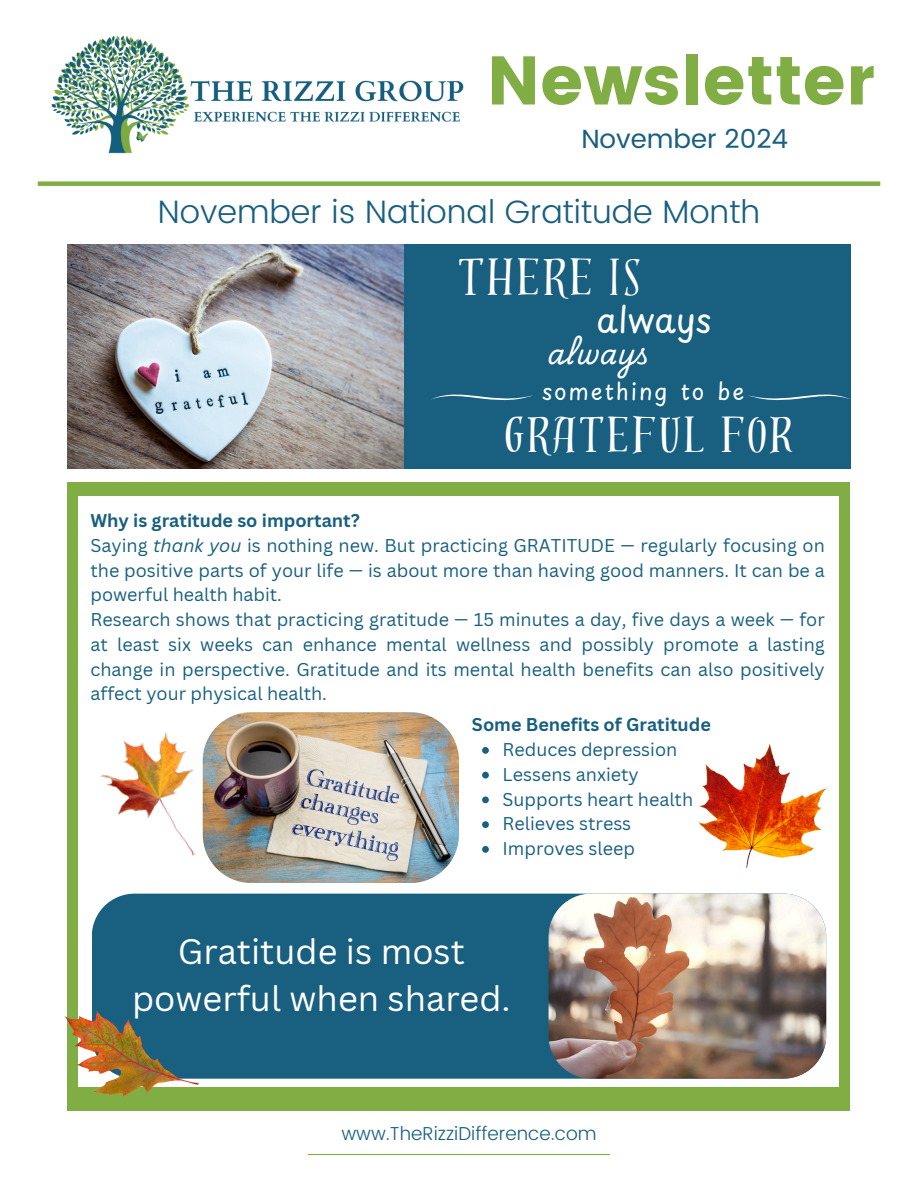
<style>
.page{position:relative;width:918px;height:1188px;background:#fff}
.page>*{position:absolute;margin:0;border:0;box-sizing:border-box;transform-origin:0 0}
.t1{font:68.4px "Poppins";color:#81ae44}
.t2{font:48.15px "Distillery Display";letter-spacing:.085em;color:#fff}
.t3{font:46.35px "Distillery Display";letter-spacing:.085em;color:#fff}
.t4{font:34.5px/47.2px "Canva Sans";color:#fff;text-align:center}
.t5{font:34.5px "Playpen Sans";color:#fff}
.t6{font:300 32.4px "Poppins";color:#185f80}
.t7{font:27.9px "Playwrite US Trad";color:#fff}
.t8{font:26.25px "Poppins";color:#185f80}
.t9{font:22.5px "Playpen Sans";letter-spacing:.085em;color:#fff}
.t10{font:300 18.75px "Poppins";color:#185f80}
.t11{font:18px/24.8px "Canva Sans";color:#185f80;text-align:justify}
.t12{font:700 18px "Canva Sans";color:#185f80}
.s1{font-style:italic}
</style>
<div class="page">
<hr style="left:308px;top:1154px;width:302px;height:1px;background:#81ae44">
<div style="left:38px;top:181px;width:842px;height:5px;background:#81ae44"></div>
<div style="left:67px;top:245px;width:784px;height:224px;background:#185f80"></div>
<div style="left:67px;top:482px;width:783px;height:628px;background:#81ae44"></div>
<div style="left:79px;top:497px;width:760px;height:590px;background:#fff"></div>
<img style="left:51px;top:35px;width:413px;height:119px">
<div style="left:92px;top:894px;width:734px;height:185px;background:#185f80"></div>
<img style="left:67px;top:245px;width:337px;height:224px">
<svg style="left:431px;top:394px;width:102px;height:7px"></svg>
<svg style="left:748px;top:394px;width:102px;height:6px"></svg>
<img style="left:203px;top:712px;width:256px;height:171px;border-radius:48px">
<img style="left:698px;top:745px;width:129px;height:122px">
<img style="left:99px;top:732px;width:104px;height:124px">
<img style="left:65px;top:1011px;width:134px;height:85px">
<img style="left:549px;top:894px;width:277px;height:184px;border-radius:43px">
<svg style="left:482px;top:747px;width:7px;height:7px"></svg>
<svg style="left:482px;top:772px;width:7px;height:7px"></svg>
<svg style="left:482px;top:797px;width:7px;height:6px"></svg>
<svg style="left:482px;top:821px;width:7px;height:7px"></svg>
<svg style="left:482px;top:846px;width:7px;height:7px"></svg>
<p class="t1" style="left:487px;top:41px;width:390px">Newsletter</p>
<p class="t8" style="left:581px;top:123px;width:208px">November 2024</p>
<p class="t6" style="left:158px;top:193px;width:604px">November is National Gratitude Month</p>
<p class="t2" style="left:459px;top:250px;width:183px">THERE IS</p>
<p class="t5" style="left:597px;top:293px;width:116px">always</p>
<p class="t7" style="left:548px;top:338px;width:104px">always</p>
<h5 class="t9" style="left:542px;top:374px;width:204px">something to be</h5>
<h3 class="t3" style="left:505px;top:409px;width:289px">GRATEFUL for</h3>
<p class="t12" style="left:90px;top:508px;width:271px">Why is gratitude so important?</p>
<h6 class="t11" style="left:90px;top:532px;width:736px">Saying <span class="s1">thank you</span> is nothing new. But practicing GRATITUDE — regularly focusing on the positive parts of your life — is about more than having good manners. It can be a powerful health habit.</h6>
<p class="t11" style="left:90px;top:607px;width:736px">Research shows that practicing gratitude — 15 minutes a day, five days a week — for at least six weeks can enhance mental wellness and possibly promote a lasting change in perspective. Gratitude and its mental health benefits can also positively affect your physical health.</p>
<p class="t12" style="left:472px;top:712px;width:240px">Some Benefits of Gratitude</p>
<p class="t11" style="left:503px;top:737px;width:176px">Reduces depression</p>
<p class="t11" style="left:503px;top:761px;width:138px">Lessens anxiety</p>
<p class="t11" style="left:503px;top:786px;width:192px">Supports heart health</p>
<h4 class="t11" style="left:503px;top:811px;width:130px">Relieves stress</h4>
<p class="t11" style="left:503px;top:836px;width:134px">Improves sleep</p>
<p class="t4" style="left:132px;top:927px;width:380px">Gratitude is most powerful when shared.</p>
<p class="t10" style="left:341px;top:1122px;width:257px">www.TheRizziDifference.com</p>
</div>
